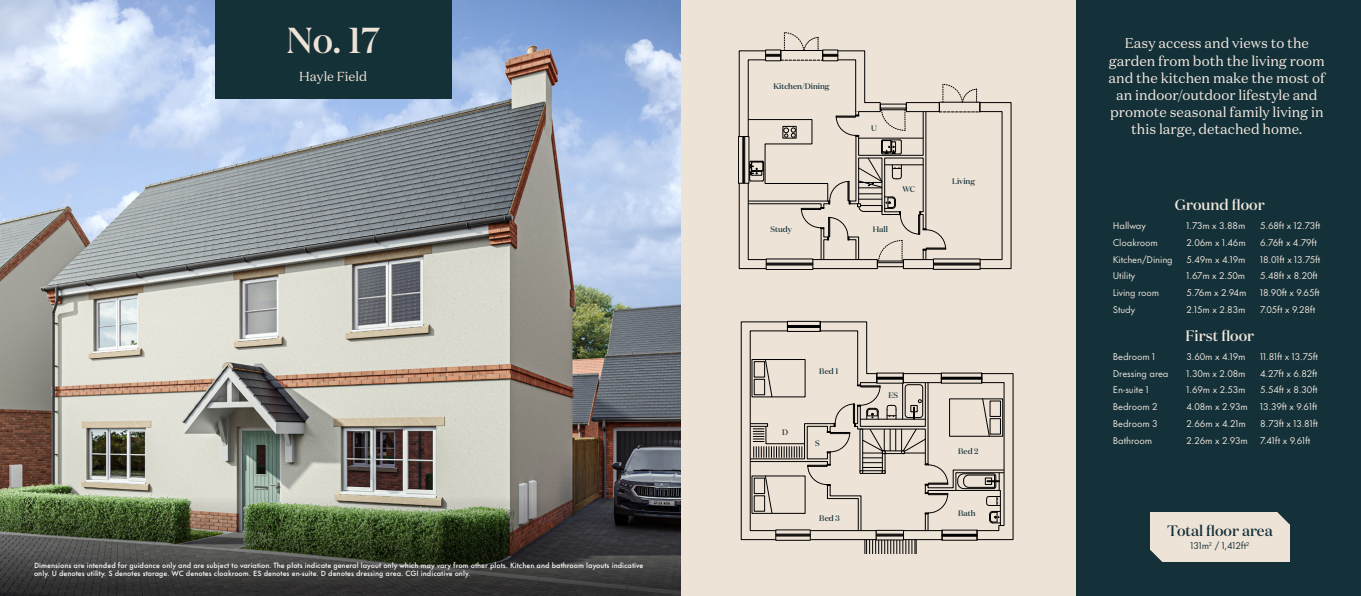
<style>
.page{position:relative;width:1361px;height:596px;background:#fff}
.page>*{position:absolute;margin:0;border:0;box-sizing:border-box;transform-origin:0 0}
.t1{font:500 36px "Domaine Display";color:#eee3d7}
.t2{font:500 15px "Domaine Display";color:#f2e9df}
.t3{font:500 15px "Domaine Display";color:#143038}
.t4{font:14px/17px "Domaine Text";color:#f2e8e0;text-align:center}
.t5{font:13px "Domaine Text";color:#eee3d7}
.t6{font:9px "Futura Now Text";letter-spacing:-.01em;color:#f2e9df}
.t7{font:9px "Futura Now Text";letter-spacing:-.01em;color:#143038}
.t8{font:500 8px "Domaine Display";color:#153138}
.t9{font:500 7px/8px "Futura Now Text";color:#fff}
</style>
<div class="page">
<div style="left:0;top:0;width:1361px;height:595px;background:#eee3d7"></div>
<img style="left:0;top:0;width:680px;height:473px">
<div style="left:215px;top:0;width:236px;height:98px;background:#153138"></div>
<div style="left:1076px;top:0;width:285px;height:595px;background:#143038"></div>
<img style="left:0;top:473px;width:680px;height:122px">
<div style="left:1150px;top:512px;width:139px;height:49px;background:#eee3d7"></div>
<svg style="left:1277px;top:512px;width:12px;height:12px"></svg>
<svg style="left:1150px;top:550px;width:12px;height:12px"></svg>
<svg style="left:741px;top:321px;width:272px;height:232px"></svg>
<div style="left:942px;top:534px;width:35px;height:1px;border:1px solid #000"></div>
<div style="left:942px;top:535px;width:35px;height:1px;border:1px solid #000"></div>
<div style="left:738px;top:136px;width:11px;height:47px;border:1px solid #000"></div>
<svg style="left:739px;top:32px;width:272px;height:237px"></svg>
<p class="t1" style="left:286px;top:17px;width:95px">No. 17</p>
<p class="t5" style="left:299px;top:68px;width:69px">Hayle Field</p>
<p class="t9" style="left:34px;top:560px;width:611px">Dimensions are intended for guidance only and are subject to variation. The plots indicate general layout only which may vary from other plots. Kitchen and bathroom layouts indicative only. U denotes utility. S denotes storage. WC denotes cloakroom. ES denotes en-suite. D denotes dressing area. CGI indicative only.</p>
<p class="t8" style="left:773px;top:81px;width:57px">Kitchen/Dining</p>
<p class="t8" style="left:770px;top:224px;width:23px">Study</p>
<p class="t8" style="left:871px;top:123px;width:7px">U</p>
<p class="t8" style="left:873px;top:224px;width:17px">Hall</p>
<p class="t8" style="left:902px;top:184px;width:14px">WC</p>
<p class="t8" style="left:952px;top:176px;width:24px">Living</p>
<p class="t8" style="left:782px;top:427px;width:7px">D</p>
<p class="t8" style="left:819px;top:366px;width:21px">Bed 1</p>
<p class="t8" style="left:815px;top:438px;width:6px">S</p>
<p class="t8" style="left:819px;top:513px;width:22px">Bed 3</p>
<p class="t8" style="left:888px;top:389px;width:11px">ES</p>
<p class="t8" style="left:958px;top:446px;width:22px">Bed 2</p>
<p class="t8" style="left:958px;top:508px;width:19px">Bath</p>
<p class="t4" style="left:1108px;top:35px;width:218px">Easy access and views to the garden from both the living room and the kitchen make the most of an indoor/outdoor lifestyle and promote seasonal family living in this large, detached home.</p>
<p class="t2" style="left:1175px;top:195px;width:91px">Ground floor</p>
<p class="t6" style="left:1113px;top:219px;width:35px">Hallway</p>
<p class="t6" style="left:1186px;top:219px;width:60px">1.73m x 3.88m</p>
<p class="t6" style="left:1260px;top:219px;width:62px">5.68ft x 12.73ft</p>
<p class="t6" style="left:1113px;top:235px;width:46px">Cloakroom</p>
<p class="t6" style="left:1186px;top:235px;width:61px">2.06m x 1.46m</p>
<p class="t6" style="left:1260px;top:235px;width:58px">6.76ft x 4.79ft</p>
<p class="t6" style="left:1113px;top:252px;width:61px">Kitchen/Dining</p>
<p class="t6" style="left:1186px;top:252px;width:60px">5.49m x 4.19m</p>
<p class="t6" style="left:1260px;top:252px;width:62px">18.01ft x 13.75ft</p>
<p class="t6" style="left:1113px;top:269px;width:24px">Utility</p>
<p class="t6" style="left:1186px;top:269px;width:60px">1.67m x 2.50m</p>
<p class="t6" style="left:1260px;top:269px;width:59px">5.48ft x 8.20ft</p>
<p class="t6" style="left:1113px;top:285px;width:48px">Living room</p>
<p class="t6" style="left:1186px;top:285px;width:61px">5.76m x 2.94m</p>
<p class="t6" style="left:1260px;top:285px;width:61px">18.90ft x 9.65ft</p>
<p class="t6" style="left:1113px;top:302px;width:24px">Study</p>
<p class="t6" style="left:1186px;top:302px;width:60px">2.15m x 2.83m</p>
<p class="t6" style="left:1260px;top:302px;width:56px">7.05ft x 9.28ft</p>
<p class="t2" style="left:1185px;top:325px;width:70px">First floor</p>
<p class="t6" style="left:1113px;top:349px;width:44px">Bedroom 1</p>
<p class="t6" style="left:1186px;top:349px;width:61px">3.60m x 4.19m</p>
<p class="t6" style="left:1260px;top:349px;width:59px">11.81ft x 13.75ft</p>
<p class="t6" style="left:1113px;top:366px;width:57px">Dressing area</p>
<p class="t6" style="left:1186px;top:366px;width:61px">1.30m x 2.08m</p>
<p class="t6" style="left:1260px;top:366px;width:59px">4.27ft x 6.82ft</p>
<p class="t6" style="left:1113px;top:382px;width:38px">En-suite 1</p>
<p class="t6" style="left:1186px;top:382px;width:61px">1.69m x 2.53m</p>
<p class="t6" style="left:1260px;top:382px;width:59px">5.54ft x 8.30ft</p>
<p class="t6" style="left:1113px;top:399px;width:46px">Bedroom 2</p>
<p class="t6" style="left:1186px;top:399px;width:63px">4.08m x 2.93m</p>
<p class="t6" style="left:1260px;top:399px;width:59px">13.39ft x 9.61ft</p>
<p class="t6" style="left:1113px;top:416px;width:46px">Bedroom 3</p>
<p class="t6" style="left:1186px;top:416px;width:61px">2.66m x 4.21m</p>
<p class="t6" style="left:1260px;top:416px;width:59px">8.73ft x 13.81ft</p>
<p class="t6" style="left:1113px;top:432px;width:41px">Bathroom</p>
<p class="t6" style="left:1186px;top:432px;width:63px">2.26m x 2.93m</p>
<p class="t6" style="left:1260px;top:432px;width:52px">7.41ft x 9.61ft</p>
<p class="t3" style="left:1167px;top:520px;width:107px">Total floor area</p>
<p class="t7" style="left:1190px;top:537px;width:60px">131m<sup>2</sup> / 1,412ft<sup>2</sup></p>
</div>
